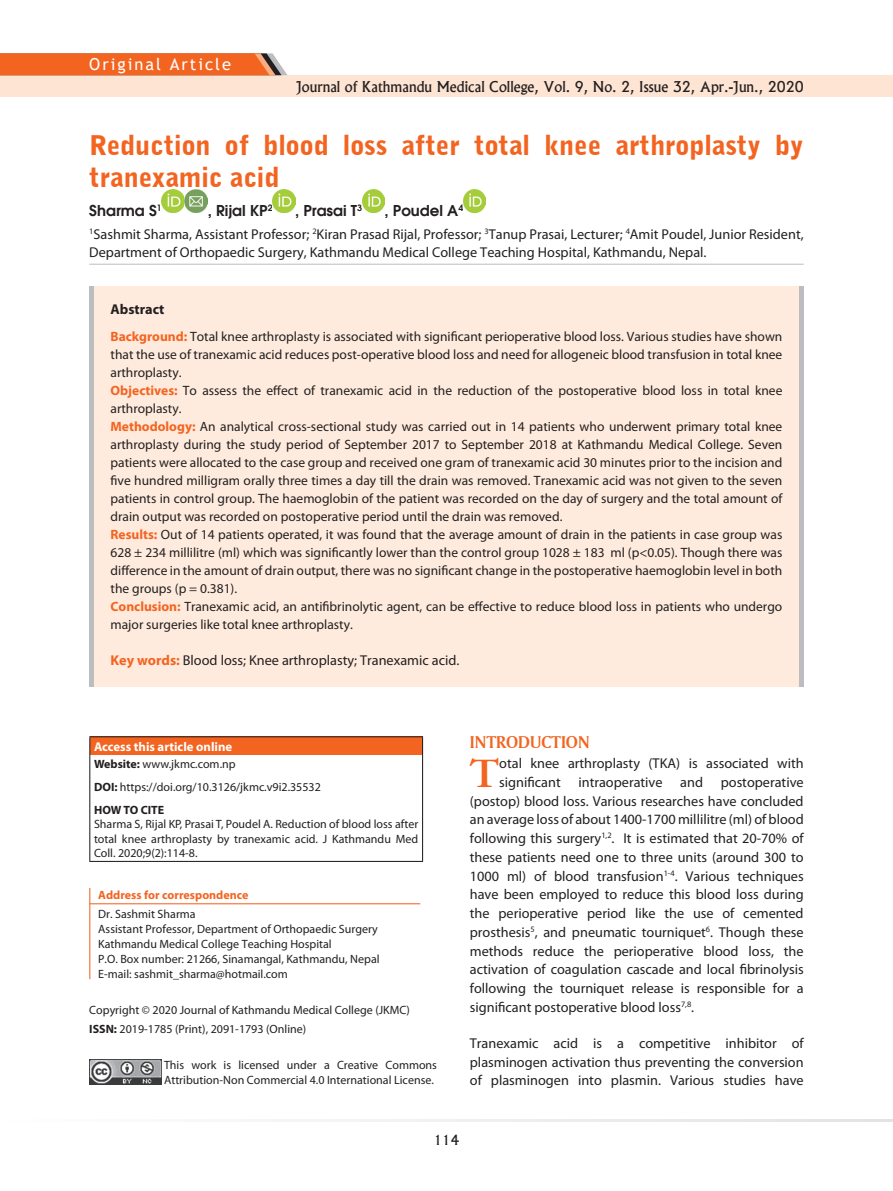
<style>
.page{position:relative;width:893px;height:1191px;background:#fff}
.page>*{position:absolute;margin:0;border:0;box-sizing:border-box;transform-origin:0 0}
.t1{font:700 44.7px "American Garamond BT";color:#f36421}
.t2{font:900 27px/32.4px "Bell Gothic BT";color:#f36421}
.t3{font:18px "Amerigo BT Bold A";color:#f36421}
.t4{font:16.5px "Trebuchet MS";letter-spacing:.12em;color:#fff}
.t5{font:600 15px "Avant Garde";color:#231f20}
.t6{font:14.25px/18.8px "Myriad Pro";color:#231f20}
.t7{font:14.25px "Alaska";color:#231f20}
.t8{font:700 14.25px "Myriad Pro";color:#231f20}
.t9{font:13.5px/18px "Myriad Pro";color:#231f20}
.t10{font:13.5px "Alaska";color:#231f20}
.t11{font:700 12.75px "Myriad Pro";color:#fff}
.t12{font:12px/15px "Myriad Pro";color:#231f20}
.t13{font:700 12px "Myriad Pro";color:#f36421}
.s1{font-weight:700;color:#f36421}
.s2{font-weight:700}
</style>
<div class="page">
<div style="left:0;top:75px;width:893px;height:22px;background:#fee4d2"></div>
<svg style="left:0;top:53px;width:287px;height:22px;background:#ed6a2d"></svg>
<svg style="left:300px;top:1119px;width:592px;height:2px"></svg>
<div style="left:89px;top:287px;width:715px;height:400px;background:#feebdd"></div>
<div style="left:89px;top:287px;width:5px;height:400px;background:#bcbdc0"></div>
<div style="left:799px;top:287px;width:5px;height:400px;background:#bcbdc0"></div>
<hr style="left:89px;top:888px;width:1px;height:91px;background:#f36421">
<hr style="left:90px;top:903px;width:330px;height:1px;background:#f36421">
<hr style="left:89px;top:264px;width:715px;height:1px;background:#bcbdc0">
<img style="left:162px;top:189px;width:46px;height:23px">
<img style="left:273px;top:190px;width:22px;height:22px">
<img style="left:362px;top:190px;width:23px;height:22px">
<img style="left:463px;top:190px;width:23px;height:22px">
<div style="left:90px;top:737px;width:333px;height:18px;background:#f36421"></div>
<hr style="left:89px;top:736px;width:334px;height:1px;background:#231f20">
<svg style="left:89px;top:737px;width:1px;height:18px"></svg>
<svg style="left:422px;top:737px;width:1px;height:18px"></svg>
<hr style="left:89px;top:755px;width:1px;height:106px;background:#231f20">
<hr style="left:422px;top:755px;width:1px;height:106px;background:#231f20">
<hr style="left:89px;top:861px;width:334px;height:1px;background:#231f20">
<img style="left:89px;top:1059px;width:72px;height:25px">
<p class="t4" style="left:89px;top:54px;width:143px">Original Article</p>
<p class="t7" style="left:296px;top:77px;width:509px">Journal of Kathmandu Medical College, Vol. 9, No. 2, Issue 32, Apr.-Jun., 2020</p>
<h2 class="t2" style="left:89px;top:128px;width:716px">Reduction of blood loss after total knee arthroplasty by tranexamic acid</h2>
<p class="t5" style="left:89px;top:200px;width:74px">Sharma S<sup>1</sup></p>
<p class="t5" style="left:208px;top:200px;width:66px">, Rijal KP<sup>2</sup></p>
<p class="t5" style="left:295px;top:200px;width:68px">, Prasai T<sup>3</sup></p>
<p class="t5" style="left:385px;top:200px;width:80px">, Poudel A<sup>4</sup></p>
<p class="t6" style="left:89px;top:224px;width:716px"><sup>1</sup>Sashmit Sharma, Assistant Professor; <sup>2</sup>Kiran Prasad Rijal, Professor; <sup>3</sup>Tanup Prasai, Lecturer; <sup>4</sup>Amit Poudel, Junior Resident,<br>Department of Orthopaedic Surgery, Kathmandu Medical College Teaching Hospital, Kathmandu, Nepal.</p>
<p class="t8" style="left:111px;top:300px;width:55px">Abstract</p>
<p class="t9" style="left:111px;top:327px;width:673px"><span class="s1">Background:</span> Total knee arthroplasty is associated with significant perioperative blood loss. Various studies have shown that the use of tranexamic acid reduces post-operative blood loss and need for allogeneic blood transfusion in total knee arthroplasty.<br><span class="s1">Objectives:</span> To assess the effect of tranexamic acid in the reduction of the postoperative blood loss in total knee arthroplasty.<br><span class="s1">Methodology:</span> An analytical cross-sectional study was carried out in 14 patients who underwent primary total knee arthroplasty during the study period of September 2017 to September 2018 at Kathmandu Medical College. Seven patients were allocated to the case group and received one gram of tranexamic acid 30 minutes prior to the incision and five hundred milligram orally three times a day till the drain was removed. Tranexamic acid was not given to the seven patients in control group. The haemoglobin of the patient was recorded on the day of surgery and the total amount of drain output was recorded on postoperative period until the drain was removed.<br><span class="s1">Results:</span> Out of 14 patients operated, it was found that the average amount of drain in the patients in case group was 628 ± 234 millilitre (ml) which was significantly lower than the control group 1028 ± 183 ml (p&lt;0.05). Though there was difference in the amount of drain output, there was no significant change in the postoperative haemoglobin level in both the groups (p = 0.381).<br><span class="s1">Conclusion:</span> Tranexamic acid, an antifibrinolytic agent, can be effective to reduce blood loss in patients who undergo major surgeries like total knee arthroplasty.</p>
<p class="t6" style="left:111px;top:650px;width:350px"><span class="s1">Key words:</span> Blood loss; Knee arthroplasty; Tranexamic acid.</p>
<p class="t11" style="left:94px;top:738px;width:140px">Access this article online</p>
<p class="t12" style="left:94px;top:752px;width:228px;line-height:23px"><span class="s2">Website:</span> www.jkmc.com.np<br><span class="s2">DOI:</span> https://doi.org/10.3126/jkmc.v9i2.35532<br><span class="s2">HOW TO CITE</span></p>
<p class="t12" style="left:94px;top:817px;width:326px;line-height:14.4px;text-align:justify">Sharma S, Rijal KP, Prasai T, Poudel A. Reduction of blood loss after total knee arthroplasty by tranexamic acid. J Kathmandu Med Coll. 2020;9(2):114-8.</p>
<p class="t13" style="left:98px;top:887px;width:152px">Address for correspondence</p>
<p class="t12" style="left:98px;top:906px;width:283px">Dr. Sashmit Sharma<br>Assistant Professor, Department of Orthopaedic Surgery Kathmandu Medical College Teaching Hospital<br>P.O. Box number: 21266, Sinamangal, Kathmandu, Nepal E-mail: sashmit_sharma@hotmail.com</p>
<p class="t12" style="left:89px;top:1000px;width:322px;line-height:19.2px">Copyright © 2020 Journal of Kathmandu Medical College (JKMC)<br><span class="s2">ISSN:</span> 2019-1785 (Print), 2091-1793 (Online)</p>
<p class="t12" style="left:164px;top:1057px;width:274px">This work is licensed under a Creative Commons<br>Attribution-Non Commercial 4.0 International License.</p>
<h3 class="t3" style="left:470px;top:731px;width:121px">INTRODUCTION</h3>
<h1 class="t1" style="left:470px;top:746px;width:31px">T</h1>
<p class="t6" style="left:499px;top:753px;width:306px">otal knee arthroplasty (TKA) is associated with</p>
<p class="t6" style="left:499px;top:772px;width:306px">significant intraoperative and postoperative</p>
<p class="t6" style="left:470px;top:791px;width:335px">(postop) blood loss. Various researches have concluded</p>
<p class="t6" style="left:470px;top:810px;width:335px">an average loss of about 1400-1700 millilitre (ml) of blood</p>
<p class="t6" style="left:470px;top:828px;width:335px">following this surgery<sup>1,2</sup>. It is estimated that 20-70% of</p>
<p class="t6" style="left:470px;top:847px;width:335px">these patients need one to three units (around 300 to</p>
<p class="t6" style="left:470px;top:866px;width:335px">1000 ml) of blood transfusion<sup>1-4</sup>. Various techniques</p>
<p class="t6" style="left:470px;top:885px;width:335px">have been employed to reduce this blood loss during</p>
<p class="t6" style="left:470px;top:904px;width:335px">the perioperative period like the use of cemented</p>
<p class="t6" style="left:470px;top:922px;width:335px">prosthesis<sup>5</sup>, and pneumatic tourniquet<sup>6</sup>. Though these</p>
<p class="t6" style="left:470px;top:941px;width:335px">methods reduce the perioperative blood loss, the</p>
<p class="t6" style="left:470px;top:960px;width:335px">activation of coagulation cascade and local fibrinolysis</p>
<p class="t6" style="left:470px;top:979px;width:335px">following the tourniquet release is responsible for a</p>
<p class="t6" style="left:470px;top:997px;width:226px">significant postoperative blood loss<sup>7,8</sup>.</p>
<p class="t6" style="left:470px;top:1033px;width:335px;text-align:justify">Tranexamic acid is a competitive inhibitor of plasminogen activation thus preventing the conversion of plasminogen into plasmin. Various studies have</p>
<p class="t10" style="left:434px;top:1131px;width:27px">114</p>
</div>
